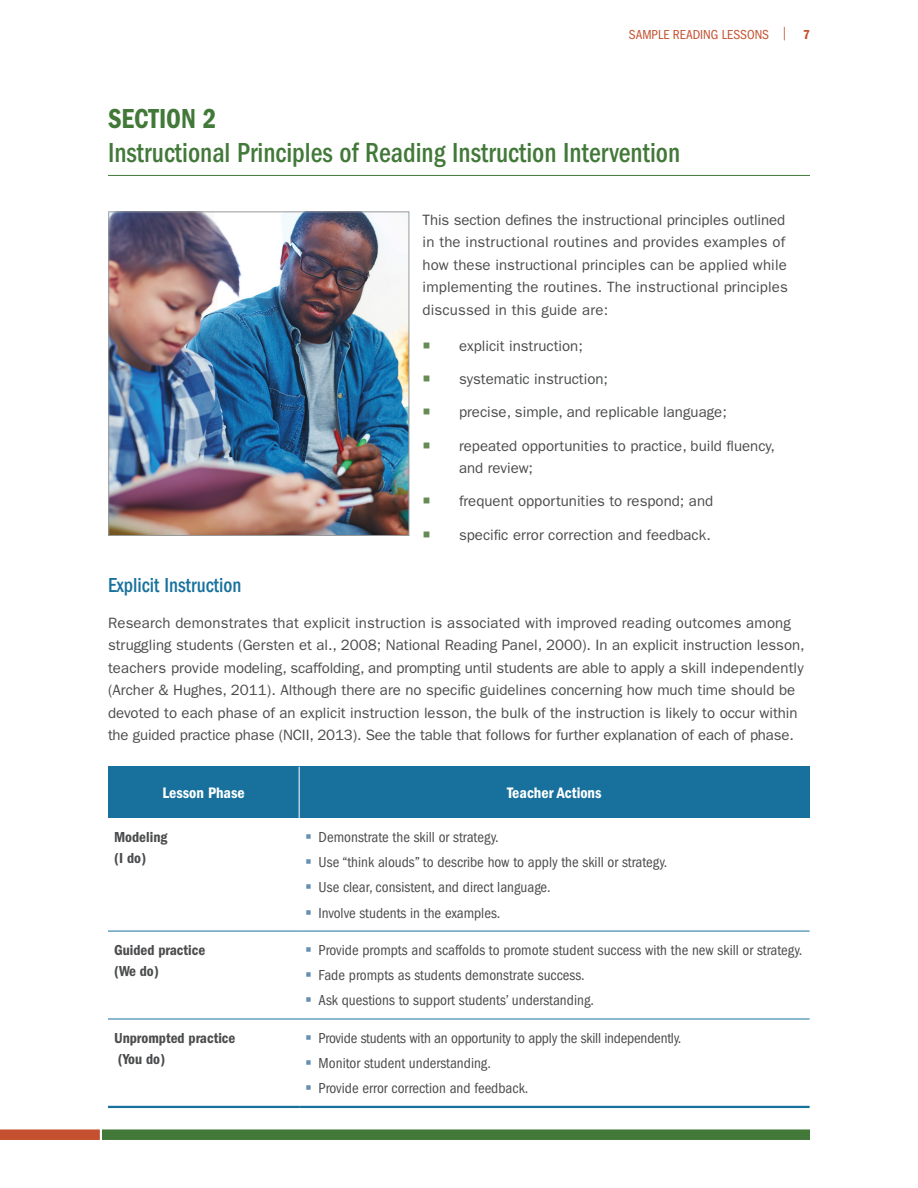
<style>
.page{position:relative;width:918px;height:1188px;background:#fff}
.page>*{position:absolute;margin:0;border:0;box-sizing:border-box;transform-origin:0 0}
.t1{font:500 condensed 28.5px/34.2px "ITC Franklin Gothic Std";color:#427939;scale:.93 1}
.t2{font:500 condensed 21px "ITC Franklin Gothic Std";color:#17719c;scale:.93 1}
.t3{font:15.75px "ITC Franklin Gothic Std Dm Cd";color:#fff}
.t4{font:15px/22.5px "ITC Franklin Gothic Std";color:#4b4c4d}
.t5{font:condensed 15px "ITC Franklin Gothic Std";color:#4b4c4d}
.t6{font:15px "ITC Franklin Gothic Std Dm Cd";color:#4b4c4d}
.t7{font:condensed 13.5px "ITC Franklin Gothic Std";color:#c4502f}
.t8{font:13.5px "ITC Franklin Gothic Std Dm Cd";color:#c4502f}
.s1{font-stretch:normal}
.s2{font-family:"ITC Franklin Gothic Std Dm Cd";font-weight:400;font-stretch:normal}
</style>
<div class="page">
<div style="left:102px;top:1129px;width:708px;height:11px;background:#427939"></div>
<div style="left:0;top:1129px;width:100px;height:11px;background:#c4502f"></div>
<hr style="left:108px;top:175px;width:702px;height:1px;background:#427939">
<hr style="left:108px;top:1106px;width:191px;height:2px;background:#17719c">
<hr style="left:299px;top:1106px;width:511px;height:2px;background:#17719c">
<hr style="left:108px;top:931px;width:191px;height:1px;background:#17719c">
<hr style="left:299px;top:931px;width:511px;height:1px;background:#17719c">
<hr style="left:108px;top:1019px;width:191px;height:1px;background:#17719c">
<hr style="left:299px;top:1019px;width:511px;height:1px;background:#17719c">
<img style="left:111px;top:214px;width:296px;height:320px">
<div style="left:109px;top:212px;width:300px;height:324px;border:1px solid #98999a"></div>
<div style="left:108px;top:767px;width:191px;height:51px;background:#17719c"></div>
<div style="left:299px;top:767px;width:511px;height:51px;background:#17719c"></div>
<hr style="left:299px;top:767px;width:1px;height:51px;background:#fff">
<p class="t7" style="left:629px;top:27px;width:159px">SAMPLE READING LESSONS <span class="s1">|</span></p>
<p class="t8" style="left:803px;top:26px;width:8px">7</p>
<h2 class="t1" style="left:108px;top:101px;width:617px"><span class="s2">SECTION 2<br></span>Instructional Principles of Reading Instruction Intervention</h2>
<p class="t4" style="left:423px;top:209px;width:367px">This section defines the instructional principles outlined in the instructional routines and provides examples of how these instructional principles can be applied while implementing the routines. The instructional principles discussed in this guide are:</p>
<p class="t4" style="left:459px;top:335px;width:125px">explicit instruction;</p>
<p class="t4" style="left:459px;top:368px;width:151px">systematic instruction;</p>
<p class="t4" style="left:459px;top:401px;width:269px">precise, simple, and replicable language;</p>
<p class="t4" style="left:459px;top:434px;width:318px">repeated opportunities to practice, build fluency, and review;</p>
<p class="t4" style="left:459px;top:490px;width:256px">frequent opportunities to respond; and</p>
<p class="t4" style="left:459px;top:524px;width:253px">specific error correction and feedback.</p>
<h3 class="t2" style="left:108px;top:573px;width:145px">Explicit Instruction</h3>
<p class="t4" style="left:108px;top:612px;width:698px">Research demonstrates that explicit instruction is associated with improved reading outcomes among struggling students (Gersten et al., 2008; National Reading Panel, 2000). In an explicit instruction lesson, teachers provide modeling, scaffolding, and prompting until students are able to apply a skill independently (Archer &amp; Hughes, 2011). Although there are no specific guidelines concerning how much time should be devoted to each phase of an explicit instruction lesson, the bulk of the instruction is likely to occur within the guided practice phase (NCII, 2013). See the table that follows for further explanation of each of phase.</p>
<p class="t3" style="left:162px;top:784px;width:84px">Lesson Phase</p>
<p class="t3" style="left:507px;top:784px;width:96px">Teacher Actions</p>
<p class="t6" style="left:114px;top:828px;width:55px">Modeling</p>
<p class="t5" style="left:319px;top:828px;width:181px">Demonstrate the skill or strategy.</p>
<p class="t6" style="left:114px;top:849px;width:34px">(I do)</p>
<p class="t5" style="left:319px;top:854px;width:350px">Use “think alouds” to describe how to apply the skill or strategy.</p>
<p class="t5" style="left:319px;top:879px;width:233px">Use clear, consistent, and direct language.</p>
<p class="t5" style="left:319px;top:904px;width:183px">Involve students in the examples.</p>
<p class="t6" style="left:114px;top:941px;width:93px">Guided practice</p>
<p class="t5" style="left:319px;top:941px;width:485px">Provide prompts and scaffolds to promote student success with the new skill or strategy.</p>
<p class="t6" style="left:114px;top:962px;width:46px">(We do)</p>
<p class="t5" style="left:319px;top:967px;width:268px">Fade prompts as students demonstrate success.</p>
<p class="t5" style="left:319px;top:992px;width:277px">Ask questions to support students’ understanding.</p>
<p class="t6" style="left:114px;top:1029px;width:123px">Unprompted practice</p>
<p class="t5" style="left:319px;top:1029px;width:364px">Provide students with an opportunity to apply the skill independently.</p>
<p class="t6" style="left:118px;top:1050px;width:49px">(You do)</p>
<p class="t5" style="left:319px;top:1055px;width:174px">Monitor student understanding.</p>
<p class="t5" style="left:319px;top:1080px;width:211px">Provide error correction and feedback.</p>
</div>
